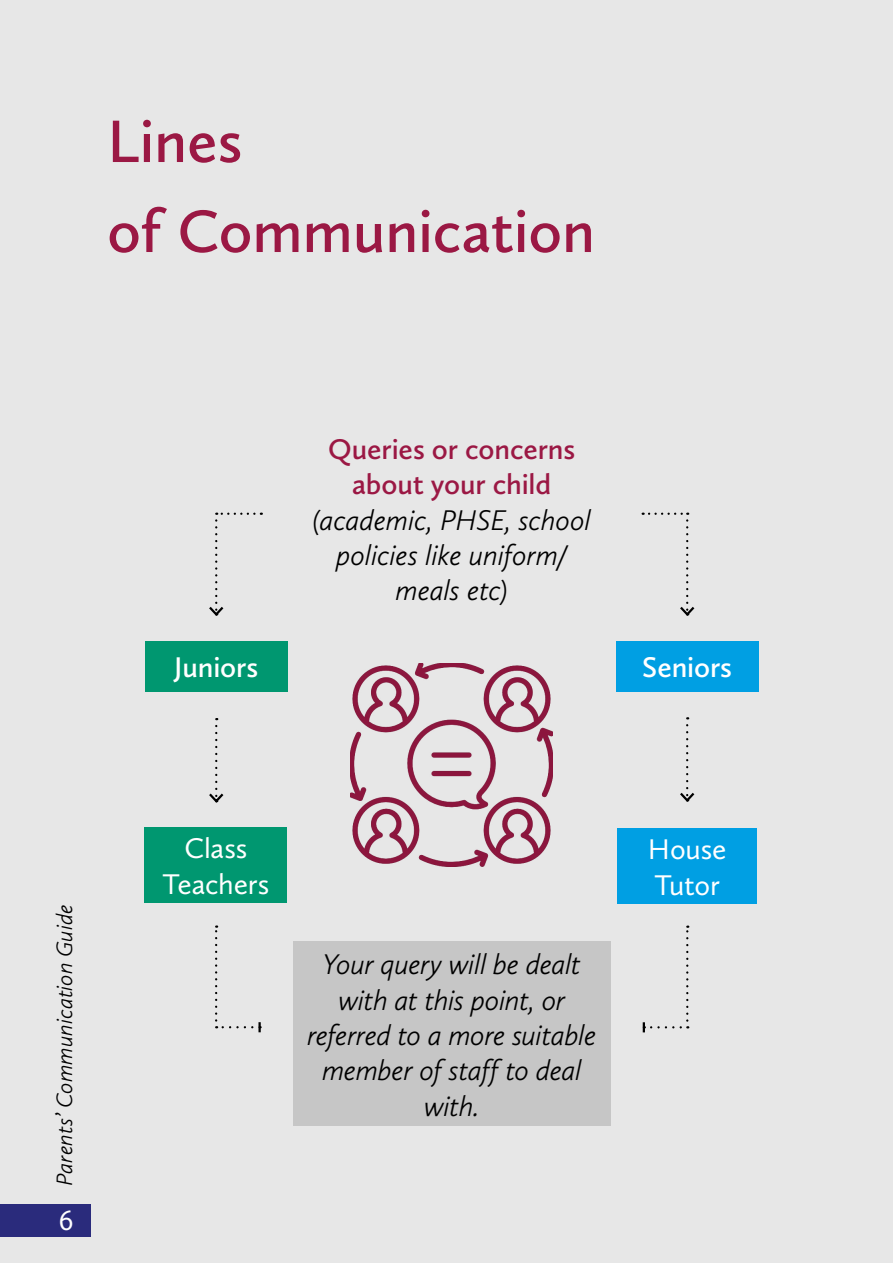
<style>
.page{position:relative;width:893px;height:1263px;background:#e7e7e7}
.page>*{position:absolute;margin:0;border:0;box-sizing:border-box;transform-origin:0 0}
.t1{font:600 61.95px/90px "Calluna Sans";color:#9b1844}
.t2{font:italic 300 29.55px/35.4px "Calluna Sans";letter-spacing:-.015em;color:#000;text-align:center}
.t3{font:600 29.55px/35.4px "Calluna Sans";letter-spacing:-.005em;color:#9b1844;text-align:center}
.t4{font:29.55px/35.4px "Calluna Sans";letter-spacing:-.01em;color:#fff;text-align:center}
.t5{font:600 29.55px "Calluna Sans";letter-spacing:-.005em;color:#fff}
.t6{font:28.8px "Calluna Sans";color:#fff}
.t7{font:italic 300 23.1px "Calluna Sans";color:#000}
</style>
<div class="page">
<div style="left:0;top:1204px;width:91px;height:32px;background:#2a2b7c"></div>
<div style="left:293px;top:942px;width:318px;height:184px;background:#c6c6c6"></div>
<svg style="left:209px;top:726px;width:15px;height:77px"></svg>
<div style="left:145px;top:641px;width:142px;height:50px;background:#009770"></div>
<div style="left:616px;top:641px;width:142px;height:50px;background:#009fe3"></div>
<svg style="left:680px;top:725px;width:15px;height:77px"></svg>
<div style="left:145px;top:827px;width:142px;height:76px;background:#009770"></div>
<div style="left:617px;top:828px;width:140px;height:76px;background:#009fe3"></div>
<svg style="left:209px;top:513px;width:45px;height:103px"></svg>
<svg style="left:643px;top:513px;width:52px;height:103px"></svg>
<svg style="left:216px;top:1026px;width:36px;height:2px"></svg>
<svg style="left:215px;top:925px;width:2px;height:95px"></svg>
<svg style="left:258px;top:1022px;width:3px;height:10px"></svg>
<svg style="left:651px;top:925px;width:37px;height:103px"></svg>
<svg style="left:643px;top:1022px;width:2px;height:10px"></svg>
<img style="left:351px;top:664px;width:202px;height:202px">
<h1 class="t1" style="left:107px;top:95px;width:489px">Lines<br>of Communication</h1>
<p class="t7" style="left:50px;top:1186px;width:283px;rotate:-90deg">Parents’ Communication Guide</p>
<p class="t6" style="left:59px;top:1203px;width:16px">6</p>
<p class="t3" style="left:328px;top:431px;width:249px">Queries or concerns about your child</p>
<p class="t2" style="left:313px;top:501px;width:280px">(academic, PHSE, school policies like uniform/ meals etc)</p>
<p class="t5" style="left:174px;top:649px;width:86px">Juniors</p>
<p class="t5" style="left:642px;top:649px;width:91px">Seniors</p>
<p class="t4" style="left:163px;top:830px;width:108px">Class<br>Teachers</p>
<p class="t4" style="left:648px;top:831px;width:80px;text-align:left">House<br>Tutor</p>
<p class="t2" style="left:307px;top:946px;width:291px">Your query will be dealt with at this point, or referred to a more suitable member of staff to deal with.</p>
</div>
